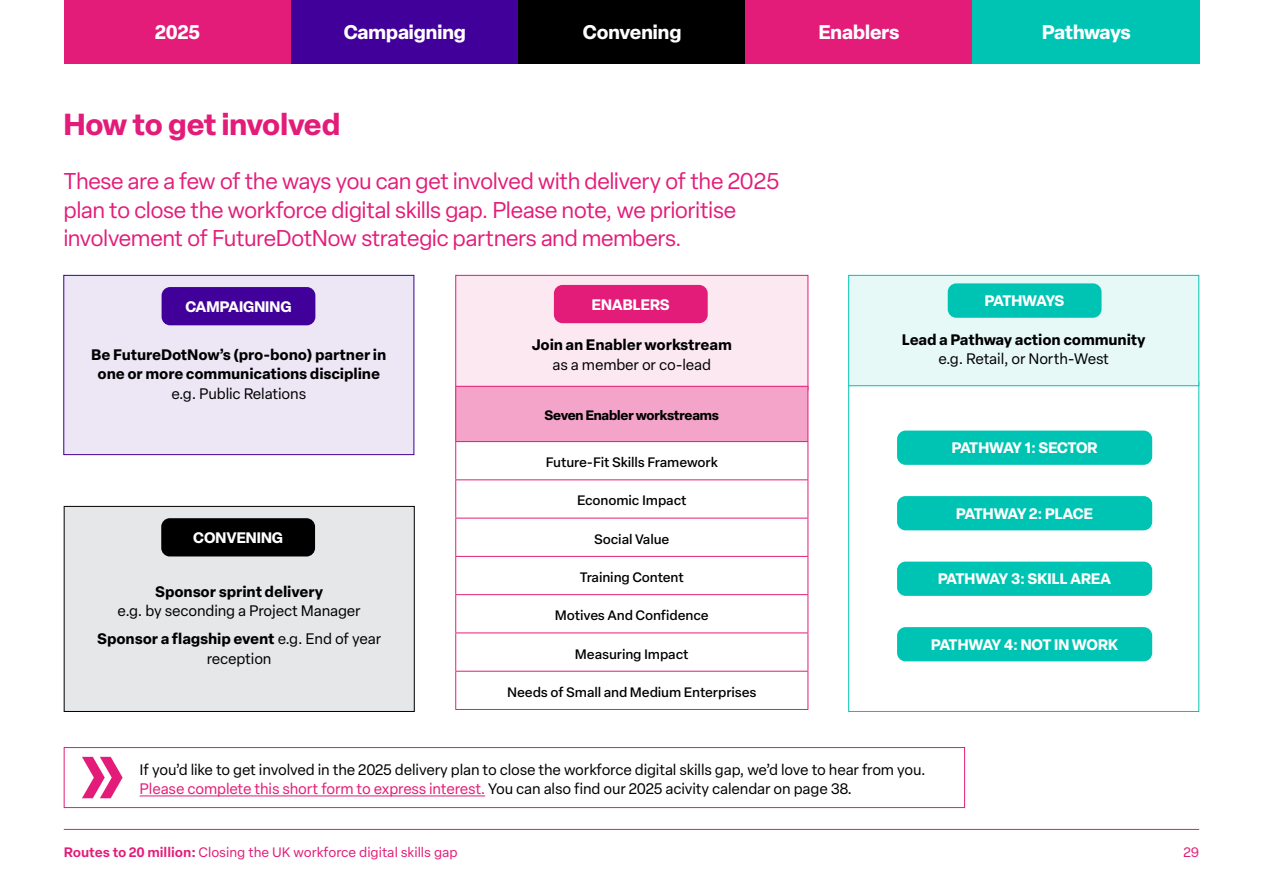
<style>
.page{position:relative;width:1263px;height:893px;background:#fff}
.page>*{position:absolute;margin:0;border:0;box-sizing:border-box;transform-origin:0 0}
.t1{font:700 30px "Elza";letter-spacing:-.005em;color:#e31c79}
.t2{font:22.5px/28.5px "Elza";color:#e31c79}
.t3{font:700 19.5px "Elza";color:#fff}
.t4{font:700 19.5px "Elza";letter-spacing:-.03em;color:#fff}
.t5{font:15px/28px "Elza Text";letter-spacing:-.01em;color:#000;text-align:center}
.t6{font:700 15px/19.5px "Elza Text";letter-spacing:-.01em;color:#000;text-align:center}
.t7{font:700 15px "Elza";color:#fff}
.t8{font:700 15px "Elza";letter-spacing:-.035em;color:#fff}
.t9{font:700 15px "Elza";letter-spacing:-.02em;color:#fff}
.t10{font:700 15px "Elza";letter-spacing:-.07em;color:#fff}
.t11{font:500 13.5px "Elza Text";letter-spacing:-.01em;color:#000}
.t12{font:13.5px "Elza Text";color:#e31c79}
.t13{font:700 13.5px "Elza";letter-spacing:-.01em;color:#000}
.s1{font-weight:700}
.s2{color:#e31c79}
.s3{font-weight:600}
</style>
<div class="page">
<hr style="left:64px;top:829px;width:1135px;height:1px;background:#e31c79">
<div style="left:64px;top:0;width:227px;height:64px;background:#e31c79"></div>
<div style="left:291px;top:0;width:227px;height:64px;background:#410099"></div>
<div style="left:519px;top:0;width:227px;height:64px;background:#000"></div>
<div style="left:746px;top:0;width:227px;height:64px;background:#e31c79"></div>
<div style="left:973px;top:0;width:227px;height:64px;background:#00c4b3"></div>
<div style="left:64px;top:275px;width:350px;height:180px;background:#ece6f5"></div>
<div style="left:63px;top:275px;width:351px;height:180px;border:1px solid #410099"></div>
<div style="left:162px;top:287px;width:153px;height:38px;background:#410099;border-radius:9px"></div>
<div style="left:64px;top:506px;width:350px;height:205px;background:#e6e7e8"></div>
<div style="left:64px;top:506px;width:351px;height:206px;border:1px solid #000"></div>
<div style="left:161px;top:518px;width:154px;height:38px;background:#000;border-radius:9px"></div>
<div style="left:456px;top:275px;width:352px;height:115px;background:#fce8f1"></div>
<div style="left:455px;top:275px;width:353px;height:115px;border:1px solid #e31c79"></div>
<div style="left:456px;top:386px;width:352px;height:56px;background:#f4a4c9"></div>
<svg style="left:456px;top:442px;width:351px;height:267px"></svg>
<hr style="left:455px;top:442px;width:1px;height:37px;background:#e31c79">
<hr style="left:807px;top:442px;width:1px;height:37px;background:#e31c79">
<hr style="left:807px;top:480px;width:1px;height:38px;background:#e31c79">
<hr style="left:455px;top:518px;width:1px;height:38px;background:#e31c79">
<hr style="left:807px;top:518px;width:1px;height:38px;background:#e31c79">
<hr style="left:807px;top:557px;width:1px;height:37px;background:#e31c79">
<hr style="left:455px;top:595px;width:1px;height:38px;background:#e31c79">
<hr style="left:807px;top:595px;width:1px;height:38px;background:#e31c79">
<hr style="left:807px;top:633px;width:1px;height:38px;background:#e31c79">
<hr style="left:455px;top:672px;width:1px;height:37px;background:#e31c79">
<hr style="left:807px;top:672px;width:1px;height:37px;background:#e31c79">
<hr style="left:455px;top:709px;width:353px;height:1px;background:#e31c79">
<hr style="left:455px;top:479px;width:353px;height:1px;background:#e31c79">
<hr style="left:455px;top:480px;width:1px;height:38px;background:#e31c79">
<hr style="left:455px;top:518px;width:353px;height:1px;background:#e31c79">
<hr style="left:455px;top:556px;width:353px;height:1px;background:#e31c79">
<hr style="left:455px;top:557px;width:1px;height:37px;background:#e31c79">
<hr style="left:455px;top:594px;width:353px;height:1px;background:#e31c79">
<hr style="left:455px;top:633px;width:353px;height:1px;background:#e31c79">
<hr style="left:455px;top:633px;width:1px;height:38px;background:#e31c79">
<hr style="left:455px;top:671px;width:353px;height:1px;background:#e31c79">
<hr style="left:455px;top:386px;width:353px;height:1px;background:#e31c79">
<hr style="left:455px;top:387px;width:1px;height:54px;background:#e31c79">
<hr style="left:455px;top:441px;width:353px;height:1px;background:#e31c79">
<hr style="left:807px;top:387px;width:1px;height:54px;background:#e31c79">
<div style="left:554px;top:285px;width:154px;height:38px;background:#e31c79;border-radius:9px"></div>
<hr style="left:140px;top:795px;width:345px;height:1px;background:#e31c79">
<div style="left:64px;top:747px;width:901px;height:61px;border:1px solid #e31c79"></div>
<svg style="left:82px;top:757px;width:41px;height:41px"></svg>
<div style="left:897px;top:627px;width:255px;height:34px;background:#00c4b3;border-radius:9px"></div>
<div style="left:897px;top:431px;width:255px;height:34px;background:#00c4b3;border-radius:9px"></div>
<div style="left:897px;top:562px;width:255px;height:34px;background:#00c4b3;border-radius:9px"></div>
<div style="left:897px;top:496px;width:255px;height:34px;background:#00c4b3;border-radius:9px"></div>
<div style="left:849px;top:275px;width:350px;height:111px;background:#e6f9f7"></div>
<div style="left:848px;top:275px;width:351px;height:111px;border:1px solid #00c4b3"></div>
<div style="left:948px;top:283px;width:153px;height:35px;background:#00c4b3;border-radius:9px"></div>
<h3 class="t3" style="left:155px;top:18px;width:46px">2025</h3>
<h3 class="t3" style="left:344px;top:18px;width:124px">Campaigning</h3>
<h3 class="t3" style="left:583px;top:18px;width:100px">Convening</h3>
<h3 class="t3" style="left:819px;top:18px;width:82px">Enablers</h3>
<h3 class="t4" style="left:1042px;top:18px;width:90px">Pathways</h3>
<h1 class="t1" style="left:64px;top:103px;width:278px">How to get involved</h1>
<h2 class="t2" style="left:64px;top:167px;width:717px">These are a few of the ways you can get involved with delivery of the 2025 plan to close the workforce digital skills gap. Please note, we prioritise involvement of FutureDotNow strategic partners and members.</h2>
<p class="t7" style="left:186px;top:296px;width:107px">CAMPAIGNING</p>
<p class="t6" style="left:91px;top:344px;width:297px">Be FutureDotNow’s (pro-bono) partner in one or more communications discipline</p>
<p class="t5" style="left:171px;top:379px;width:136px">e.g. Public Relations</p>
<p class="t7" style="left:193px;top:527px;width:91px">CONVENING</p>
<p class="t6" style="left:155px;top:581px;width:169px">Sponsor sprint delivery</p>
<p class="t5" style="left:97px;top:596px;width:285px">e.g. by seconding a Project Manager<br><span class="s1">Sponsor a flagship event</span> e.g. End of year</p>
<p class="t5" style="left:207px;top:644px;width:66px">reception</p>
<p class="t7" style="left:592px;top:294px;width:79px">ENABLERS</p>
<p class="t6" style="left:532px;top:335px;width:202px">Join an Enabler workstream</p>
<p class="t5" style="left:552px;top:350px;width:160px">as a member or co-lead</p>
<p class="t13" style="left:545px;top:406px;width:176px">Seven Enabler workstreams</p>
<p class="t11" style="left:546px;top:452px;width:174px">Future-Fit Skills Framework</p>
<p class="t11" style="left:577px;top:490px;width:111px">Economic Impact</p>
<p class="t11" style="left:594px;top:529px;width:77px">Social Value</p>
<p class="t11" style="left:580px;top:567px;width:106px">Training Content</p>
<p class="t11" style="left:555px;top:605px;width:155px">Motives And Confidence</p>
<p class="t11" style="left:575px;top:643px;width:115px">Measuring Impact</p>
<p class="t11" style="left:507px;top:682px;width:251px">Needs of Small and Medium Enterprises</p>
<p class="t10" style="left:985px;top:290px;width:81px">PATHWAYS</p>
<p class="t6" style="left:902px;top:329px;width:245px">Lead a Pathway action community</p>
<p class="t5" style="left:938px;top:344px;width:172px">e.g. Retail, or North-West</p>
<p class="t8" style="left:952px;top:437px;width:147px">PATHWAY 1: SECTOR</p>
<p class="t9" style="left:956px;top:503px;width:138px">PATHWAY 2: PLACE</p>
<p class="t7" style="left:938px;top:568px;width:175px">PATHWAY 3: SKILL AREA</p>
<p class="t7" style="left:931px;top:634px;width:188px">PATHWAY 4: NOT IN WORK</p>
<p class="t5" style="left:140px;top:759px;width:788px;line-height:19.5px;text-align:left">If you’d like to get involved in the 2025 delivery plan to close the workforce digital skills gap, we’d love to hear from you.<br><span class="s2">Please complete this short form to express interest.</span> You can also find our 2025 acivity calendar on page 38.</p>
<p class="t12" style="left:64px;top:842px;width:395px"><span class="s3">Routes to 20 million:</span> Closing the UK workforce digital skills gap</p>
<p class="t12" style="left:1183px;top:842px;width:17px">29</p>
</div>
